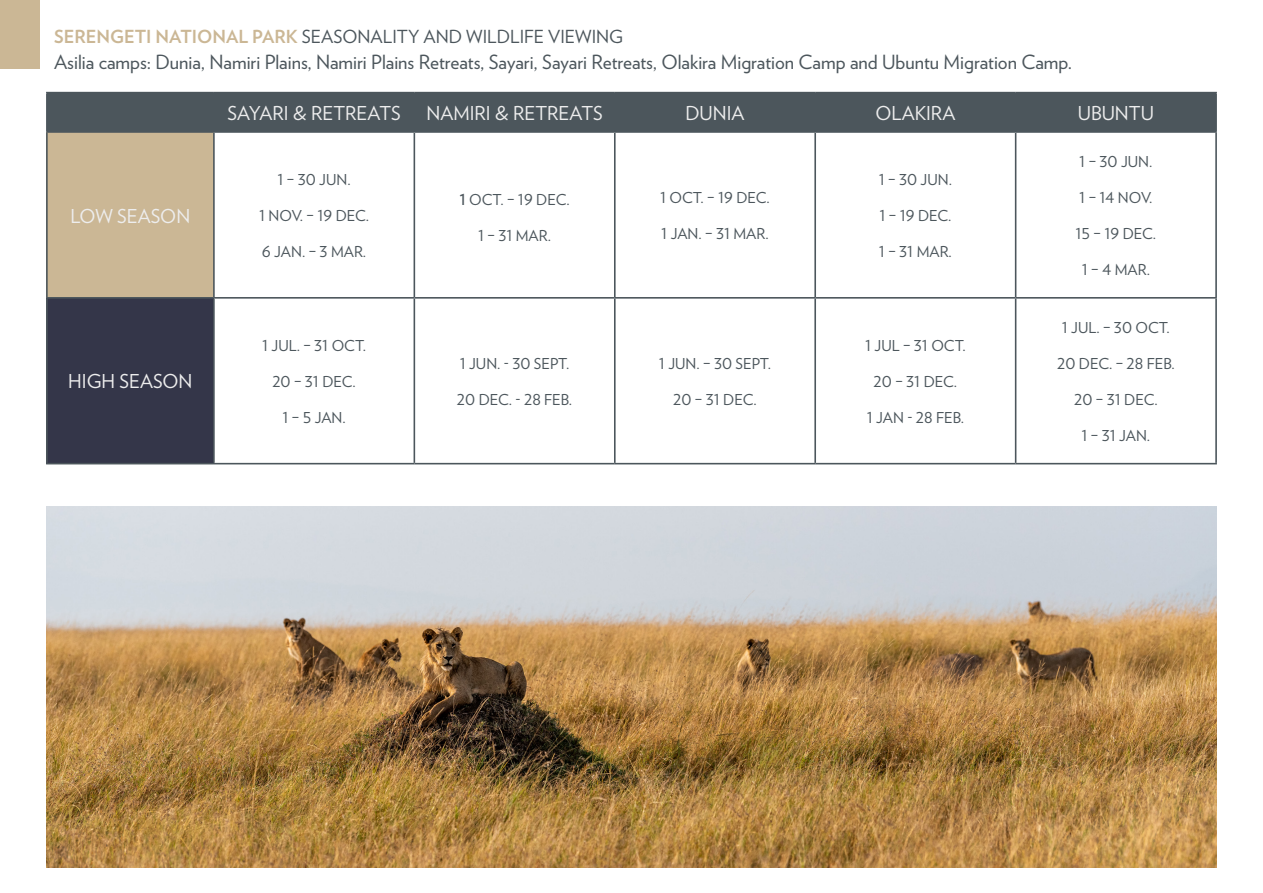
<style>
.page{position:relative;width:1263px;height:893px;background:#fff}
.page>*{position:absolute;margin:0;border:0;box-sizing:border-box;transform-origin:0 0}
.t1{font:19.5px "Verlag";color:#4c565c}
.t2{font:19.2px "Verlag";color:#ededed}
.t3{font:18px "Verlag";color:#4c565c}
.t4{font:15px "Verlag";color:#4c565c}
.s1{font-weight:700;color:#cbb795}
.s2{font-size:19.2px}
</style>
<div class="page">
<div style="left:48px;top:93px;width:1167px;height:38px;background:#4c565c"></div>
<div style="left:47px;top:132px;width:167px;height:166px;background:#cbb795"></div>
<div style="left:47px;top:298px;width:167px;height:166px;background:#343649"></div>
<hr style="left:46px;top:92px;width:168px;height:1px;background:#4c565c">
<hr style="left:46px;top:93px;width:2px;height:38px;background:#4c565c">
<hr style="left:214px;top:92px;width:200px;height:1px;background:#4c565c">
<hr style="left:213px;top:93px;width:2px;height:38px;background:#4c565c">
<hr style="left:414px;top:92px;width:201px;height:1px;background:#4c565c">
<hr style="left:414px;top:93px;width:1px;height:38px;background:#4c565c">
<hr style="left:615px;top:92px;width:200px;height:1px;background:#4c565c">
<hr style="left:614px;top:93px;width:2px;height:38px;background:#4c565c">
<hr style="left:815px;top:92px;width:201px;height:1px;background:#4c565c">
<hr style="left:814px;top:93px;width:2px;height:38px;background:#4c565c">
<hr style="left:1016px;top:92px;width:201px;height:1px;background:#4c565c">
<hr style="left:1015px;top:93px;width:1px;height:38px;background:#4c565c">
<hr style="left:1215px;top:93px;width:2px;height:38px;background:#4c565c">
<hr style="left:46px;top:131px;width:168px;height:2px;background:#4c565c">
<hr style="left:46px;top:133px;width:2px;height:164px;background:#4c565c">
<hr style="left:214px;top:131px;width:200px;height:2px;background:#4c565c">
<hr style="left:213px;top:133px;width:2px;height:164px;background:#4c565c">
<hr style="left:414px;top:131px;width:201px;height:2px;background:#4c565c">
<hr style="left:414px;top:133px;width:1px;height:164px;background:#4c565c">
<hr style="left:615px;top:131px;width:200px;height:2px;background:#4c565c">
<hr style="left:614px;top:133px;width:2px;height:164px;background:#4c565c">
<hr style="left:815px;top:131px;width:201px;height:2px;background:#4c565c">
<hr style="left:814px;top:133px;width:2px;height:164px;background:#4c565c">
<hr style="left:1016px;top:131px;width:201px;height:2px;background:#4c565c">
<hr style="left:1015px;top:133px;width:1px;height:164px;background:#4c565c">
<hr style="left:1215px;top:133px;width:2px;height:164px;background:#4c565c">
<hr style="left:46px;top:297px;width:168px;height:2px;background:#4c565c">
<hr style="left:46px;top:299px;width:2px;height:164px;background:#4c565c">
<hr style="left:214px;top:297px;width:200px;height:2px;background:#4c565c">
<hr style="left:213px;top:299px;width:2px;height:164px;background:#4c565c">
<hr style="left:414px;top:297px;width:201px;height:2px;background:#4c565c">
<hr style="left:414px;top:299px;width:1px;height:164px;background:#4c565c">
<hr style="left:615px;top:297px;width:200px;height:2px;background:#4c565c">
<hr style="left:614px;top:299px;width:2px;height:164px;background:#4c565c">
<hr style="left:815px;top:297px;width:201px;height:2px;background:#4c565c">
<hr style="left:814px;top:299px;width:2px;height:164px;background:#4c565c">
<hr style="left:1016px;top:297px;width:201px;height:2px;background:#4c565c">
<hr style="left:1015px;top:299px;width:1px;height:164px;background:#4c565c">
<hr style="left:1215px;top:299px;width:2px;height:164px;background:#4c565c">
<hr style="left:46px;top:463px;width:168px;height:1px;background:#4c565c">
<hr style="left:214px;top:463px;width:200px;height:1px;background:#4c565c">
<hr style="left:414px;top:463px;width:201px;height:1px;background:#4c565c">
<hr style="left:615px;top:463px;width:200px;height:1px;background:#4c565c">
<hr style="left:815px;top:463px;width:201px;height:1px;background:#4c565c">
<hr style="left:1016px;top:463px;width:201px;height:1px;background:#4c565c">
<img style="left:46px;top:507px;width:1171px;height:360px">
<div style="left:0;top:0;width:39px;height:68px;background:#cbb795"></div>
<p class="t3" style="left:54px;top:23px;width:571px"><span class="s1">SERENGETI NATIONAL PARK</span> SEASONALITY AND WILDLIFE VIEWING</p>
<h1 class="t1" style="left:54px;top:47px;width:1019px">Asilia camps: Dunia, Namiri Plains, Namiri Plains Retreats, Sayari, Sayari Retreats, Olakira Migration Camp and Ubuntu Migration Camp.</h1>
<p class="t2" style="left:228px;top:99px;width:174px">SAYARI &amp; RETREATS</p>
<p class="t2" style="left:426px;top:99px;width:178px">NAMIRI &amp; RETREATS</p>
<p class="t2" style="left:685px;top:99px;width:61px">DUNIA</p>
<p class="t2" style="left:875px;top:99px;width:81px">OLAKIRA</p>
<p class="t2" style="left:1078px;top:99px;width:78px">UBUNTU</p>
<p class="t2" style="left:71px;top:201px;width:121px">LOW SEASON</p>
<p class="t2" style="left:68px;top:367px;width:126px">HIGH SEASON</p>
<p class="t4" style="left:278px;top:168px;width:75px">1 – 30 JUN.</p>
<p class="t4" style="left:259px;top:204px;width:112px">1 NOV. – 19 DEC.</p>
<p class="t4" style="left:262px;top:240px;width:106px">6 JAN. – 3 MAR.</p>
<p class="t4" style="left:262px;top:334px;width:105px">1 JUL. – 31 OCT.</p>
<p class="t4" style="left:272px;top:370px;width:85px">20 – 31 DEC.</p>
<p class="t4" style="left:282px;top:406px;width:65px">1 – 5 JAN.</p>
<p class="t4" style="left:459px;top:188px;width:112px"><span class="s2">1</span> OCT. – 19 DEC.</p>
<p class="t4" style="left:478px;top:224px;width:74px">1 – 31 MAR.</p>
<p class="t4" style="left:460px;top:352px;width:111px">1 JUN. - 30 SEPT.</p>
<p class="t4" style="left:457px;top:388px;width:117px">20 DEC. - 28 FEB.</p>
<p class="t4" style="left:660px;top:186px;width:111px">1 OCT. – 19 DEC.</p>
<p class="t4" style="left:661px;top:222px;width:109px">1 JAN. – 31 MAR.</p>
<p class="t4" style="left:659px;top:352px;width:114px">1 JUN. – 30 SEPT.</p>
<p class="t4" style="left:673px;top:388px;width:85px">20 – 31 DEC.</p>
<p class="t4" style="left:879px;top:168px;width:75px">1 – 30 JUN.</p>
<p class="t4" style="left:879px;top:204px;width:74px">1 – 19 DEC.</p>
<p class="t4" style="left:879px;top:240px;width:74px">1 – 31 MAR.</p>
<p class="t4" style="left:865px;top:334px;width:102px">1 JUL – 31 OCT.</p>
<p class="t4" style="left:874px;top:370px;width:85px">20 – 31 DEC.</p>
<p class="t4" style="left:867px;top:406px;width:99px">1 JAN - 28 FEB.</p>
<p class="t4" style="left:1079px;top:150px;width:75px">1 – 30 JUN.</p>
<p class="t4" style="left:1079px;top:186px;width:75px">1 – 14 NOV.</p>
<p class="t4" style="left:1075px;top:222px;width:82px">15 – 19 DEC.</p>
<p class="t4" style="left:1082px;top:258px;width:70px">1 – 4 MAR.</p>
<p class="t4" style="left:1062px;top:316px;width:109px">1 JUL. – 30 OCT.</p>
<p class="t4" style="left:1057px;top:352px;width:119px">20 DEC. – 28 FEB.</p>
<p class="t4" style="left:1074px;top:388px;width:85px">20 – 31 DEC.</p>
<p class="t4" style="left:1081px;top:424px;width:70px">1 – 31 JAN.</p>
</div>
